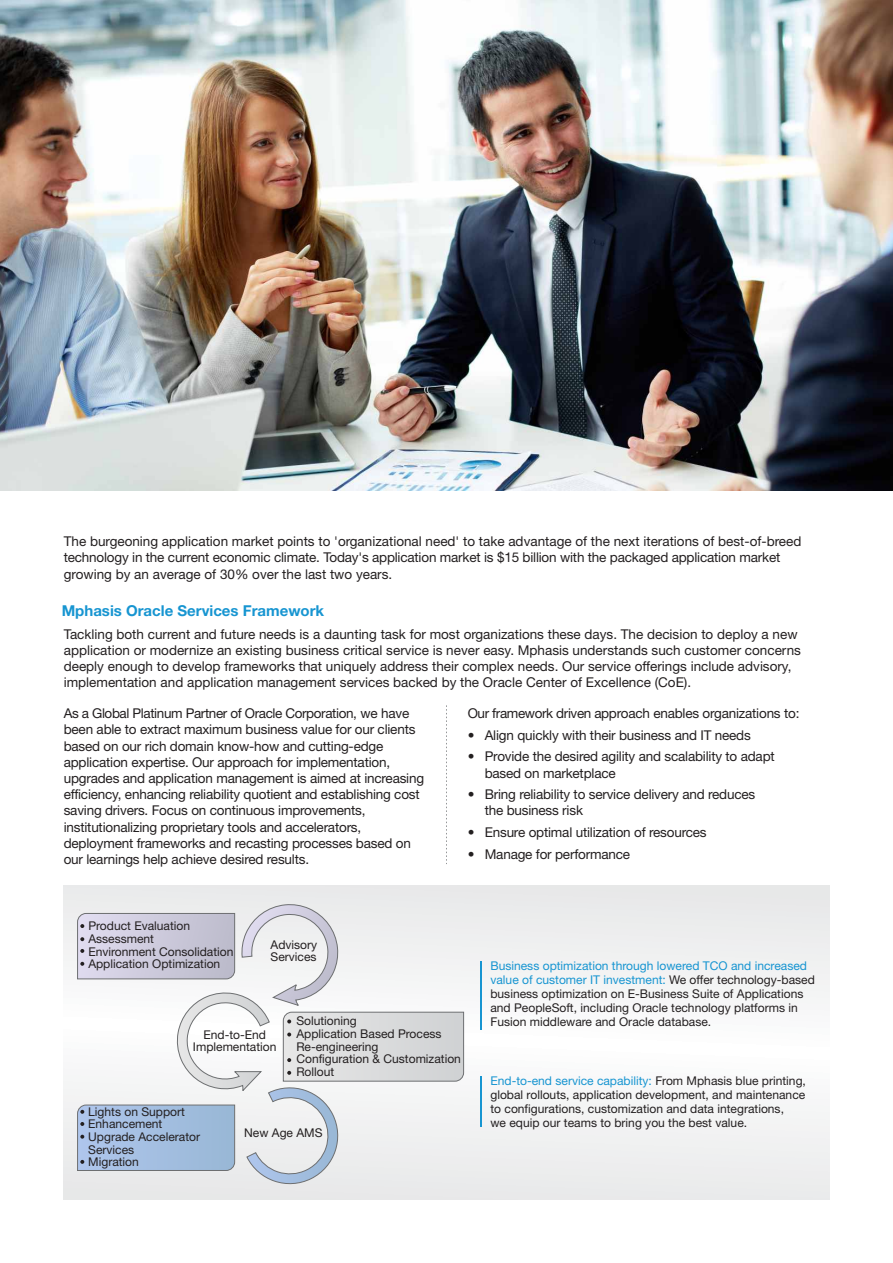
<style>
.page{position:relative;width:893px;height:1263px;background:#fff}
.page>*{position:absolute;margin:0;border:0;box-sizing:border-box;transform-origin:0 0}
.t1{font:700 15px "Helvetica Neue";color:#1795d1}
.t2{font:13.5px/16.2px "Helvetica Neue";letter-spacing:-.015em;color:#231f20}
.t3{font:12px/12.6px "Helvetica Neue";color:#231f20}
.s1{color:#1795d1}
</style>
<div class="page">
<div style="left:64px;top:885px;width:765px;height:314px;background:#f1f1f2"></div>
<hr style="left:480px;top:961px;width:1px;height:68px;background:#1795d1">
<hr style="left:480px;top:1076px;width:1px;height:51px;background:#1795d1">
<svg style="left:446px;top:705px;width:1px;height:159px"></svg>
<svg style="left:77px;top:904px;width:387px;height:281px"></svg>
<img style="left:0;top:0;width:893px;height:490px">
<p class="t2" style="left:64px;top:534px;width:739px">The burgeoning application market points to 'organizational need' to take advantage of the next iterations of best-of-breed technology in the current economic climate. Today's application market is $15 billion with the packaged application market growing by an average of 30% over the last two years.</p>
<p class="t1" style="left:62px;top:605px;width:264px">Mphasis Oracle Services Framework</p>
<p class="t2" style="left:64px;top:627px;width:739px">Tackling both current and future needs is a daunting task for most organizations these days. The decision to deploy a new application or modernize an existing business critical service is never easy. Mphasis understands such customer concerns deeply enough to develop frameworks that uniquely address their complex needs. Our service offerings include advisory, implementation and application management services backed by the Oracle Center of Excellence (CoE).</p>
<p class="t2" style="left:64px;top:706px;width:362px">As a Global Platinum Partner of Oracle Corporation, we have been able to extract maximum business value for our clients based on our rich domain know-how and cutting-edge application expertise. Our approach for implementation, upgrades and application management is aimed at increasing efficiency, enhancing reliability quotient and establishing cost saving drivers. Focus on continuous improvements, institutionalizing proprietary tools and accelerators, deployment frameworks and recasting processes based on our learnings help achieve desired results.</p>
<p class="t2" style="left:468px;top:706px;width:333px">Our framework driven approach enables organizations to:</p>
<p class="t2" style="left:468px;top:728px;width:285px">• Align quickly with their business and IT needs</p>
<p class="t2" style="left:485px;top:749px;width:291px;text-indent:-17px">• Provide the desired agility and scalability to adapt based on marketplace</p>
<p class="t2" style="left:485px;top:787px;width:272px;text-indent:-17px">• Bring reliability to service delivery and reduces the business risk</p>
<p class="t2" style="left:468px;top:825px;width:240px">• Ensure optimal utilization of resources</p>
<p class="t2" style="left:468px;top:847px;width:164px">• Manage for performance</p>
<p class="t3" style="left:88px;top:920px;width:147px">Product Evaluation<br>Assessment<br>Environment Consolidation<br>Application Optimization</p>
<p class="t3" style="left:271px;top:940px;width:48px;line-height:12px">Advisory<br>Services</p>
<p class="t3" style="left:193px;top:1030px;width:85px;line-height:12px;text-align:center">End-to-End<br>Implementation</p>
<p class="t3" style="left:296px;top:1015px;width:166px">Solutioning<br>Application Based Process<br>Re-engineering<br>Configuration &amp; Customization<br>Rollout</p>
<p class="t3" style="left:88px;top:1106px;width:113px">Lights on Support<br>Enhancement<br>Upgrade Accelerator<br>Services<br>Migration</p>
<p class="t3" style="left:244px;top:1127px;width:80px">New Age AMS</p>
<p class="t3" style="left:490px;top:959px;width:326px;line-height:14.1px"><span class="s1">Business optimization through lowered TCO and increased value of customer IT investment:</span> We offer technology-based business optimization on E-Business Suite of Applications and PeopleSoft, including Oracle technology platforms in Fusion middleware and Oracle database.</p>
<p class="t3" style="left:490px;top:1074px;width:317px;line-height:14.1px"><span class="s1">End-to-end service capability:</span> From Mphasis blue printing, global rollouts, application development, and maintenance to configurations, customization and data integrations,<br>we equip our teams to bring you the best value.</p>
</div>
